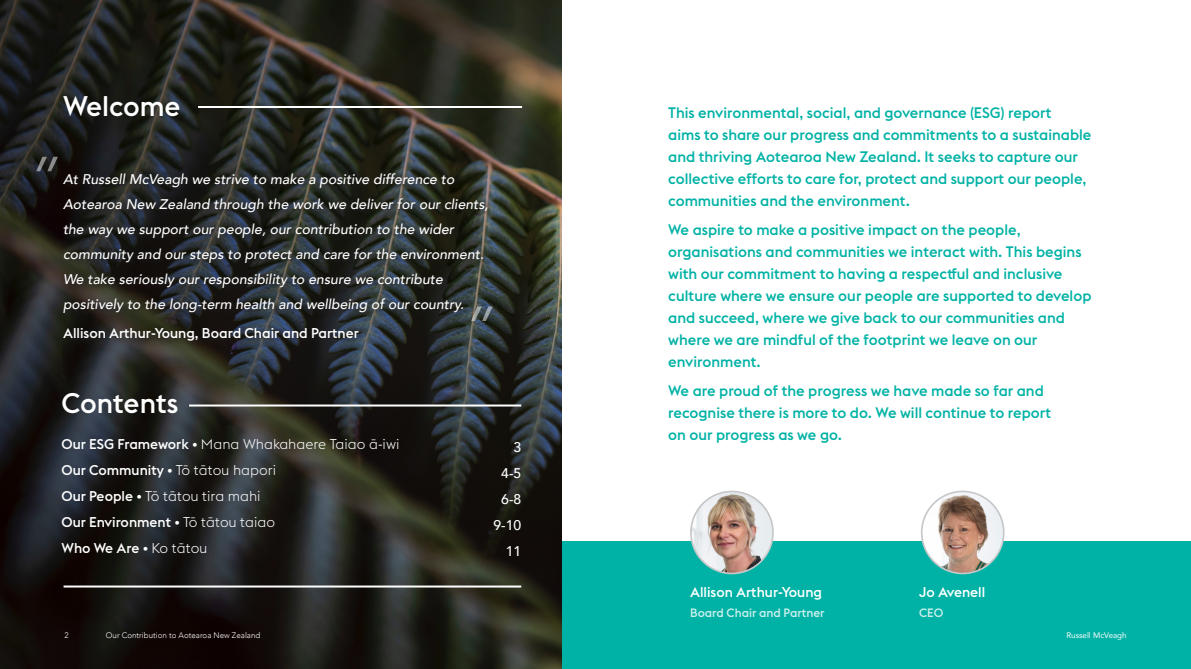
<style>
.page{position:relative;width:1191px;height:669px;background:#fff}
.page>*{position:absolute;margin:0;border:0;box-sizing:border-box;transform-origin:0 0}
.t1{font:italic 300 63.5px "Avenir";color:#fff}
.t2{font:500 28px "Euclid Flex";color:#fff}
.t3{font:500 15px/22px "Euclid Flex";color:#00b2a5}
.t4{font:italic 500 14px/25px "Avenir";color:#fff}
.t5{font:500 14px "Euclid Flex";color:#fff}
.t6{font:300 14px "Euclid Flex";color:#fff}
.t7{font:500 14px "Avenir";color:#fff}
.t8{font:500 12px "Euclid Flex";color:#ccf0ed}
.Body_Copy{font:300 8px "Avenir";color:#fff}
.Body_Copy-2{font:8px "Avenir";color:#fff}
.s1{font-weight:500}
.s2{font-weight:300}
</style>
<div class="page">
<div style="left:0;top:541px;width:1191px;height:128px;background:#00b2a5"></div>
<img style="left:0;top:0;width:561px;height:669px">
<img style="left:691px;top:491px;width:82px;height:82px;border-radius:41px">
<div style="left:690px;top:491px;width:84px;height:83px;border:2px solid #c7c8ca;border-radius:50%"></div>
<img style="left:921px;top:491px;width:82px;height:82px;border-radius:41px">
<div style="left:921px;top:491px;width:83px;height:83px;border:2px solid #c7c8ca;border-radius:50%"></div>
<hr style="left:198px;top:106px;width:324px;height:2px;background:#fff">
<hr style="left:189px;top:405px;width:332px;height:2px;background:#fff">
<hr style="left:64px;top:586px;width:457px;height:2px;background:#fff">
<svg style="left:60px;top:170px;width:435px;height:179px;background:#262928"></svg>
<p class="t2" style="left:63px;top:90px;width:119px">Welcome</p>
<h1 class="t1" style="left:25px;top:142px;width:35px">”</h1>
<p class="t4" style="left:63px;top:167px;width:427px">At Russell McVeagh we strive to make a positive difference to Aotearoa New Zealand through the work we deliver for our clients, the way we support our people, our contribution to the wider community and our steps to protect and care for the environment.<br>We take seriously our responsibility to ensure we contribute positively to the long-term health and wellbeing of our country.</p>
<p class="t5" style="left:63px;top:325px;width:297px">Allison Arthur-Young, Board Chair and Partner</p>
<h1 class="t1" style="left:460px;top:292px;width:35px">”</h1>
<p class="t2" style="left:62px;top:387px;width:118px">Contents</p>
<p class="t6" style="left:62px;top:436px;width:339px"><span class="s1">Our ESG Framework •</span> Mana Whakahaere Taiao ā-iwi</p>
<p class="t5" style="left:62px;top:462px;width:216px">Our Community • <span class="s2">Tō tātou hapori</span></p>
<p class="t6" style="left:62px;top:488px;width:201px"><span class="s1">Our People •</span> Tō tātou tira mahi</p>
<p class="t5" style="left:62px;top:514px;width:215px">Our Environment • <span class="s2">Tō tātou taiao</span></p>
<p class="t5" style="left:62px;top:540px;width:147px">Who We Are • <span class="s2">Ko tātou</span></p>
<p class="t7" style="left:513px;top:435px;width:9px">3</p>
<p class="t7" style="left:501px;top:461px;width:21px">4-5</p>
<p class="t7" style="left:501px;top:487px;width:21px">6-8</p>
<p class="t7" style="left:493px;top:513px;width:29px">9-10</p>
<p class="t7" style="left:505px;top:539px;width:17px">11</p>
<p class="t3" style="left:668px;top:102px;width:425px">This environmental, social, and governance (ESG) report<br>aims to share our progress and commitments to a sustainable and thriving Aotearoa New Zealand. It seeks to capture our collective efforts to care for, protect and support our people, communities and the environment.</p>
<p class="t3" style="left:668px;top:219px;width:425px">We aspire to make a positive impact on the people, organisations and communities we interact with. This begins with our commitment to having a respectful and inclusive culture where we ensure our people are supported to develop and succeed, where we give back to our communities and where we are mindful of the footprint we leave on our environment.</p>
<p class="t3" style="left:668px;top:380px;width:384px">We are proud of the progress we have made so far and recognise there is more to do. We will continue to report on our progress as we go.</p>
<p class="t5" style="left:690px;top:584px;width:133px">Allison Arthur-Young</p>
<p class="t8" style="left:690px;top:605px;width:136px">Board Chair and Partner</p>
<p class="t5" style="left:919px;top:584px;width:68px">Jo Avenell</p>
<p class="t8" style="left:919px;top:605px;width:26px">CEO</p>
<p class="Body_Copy" style="left:64px;top:631px;width:6px">2</p>
<p class="Body_Copy" style="left:106px;top:631px;width:156px">Our Contribution to Aotearoa New Zealand</p>
<p class="Body_Copy-2" style="left:1066px;top:629px;width:62px">Russell McVeagh</p>
</div>
